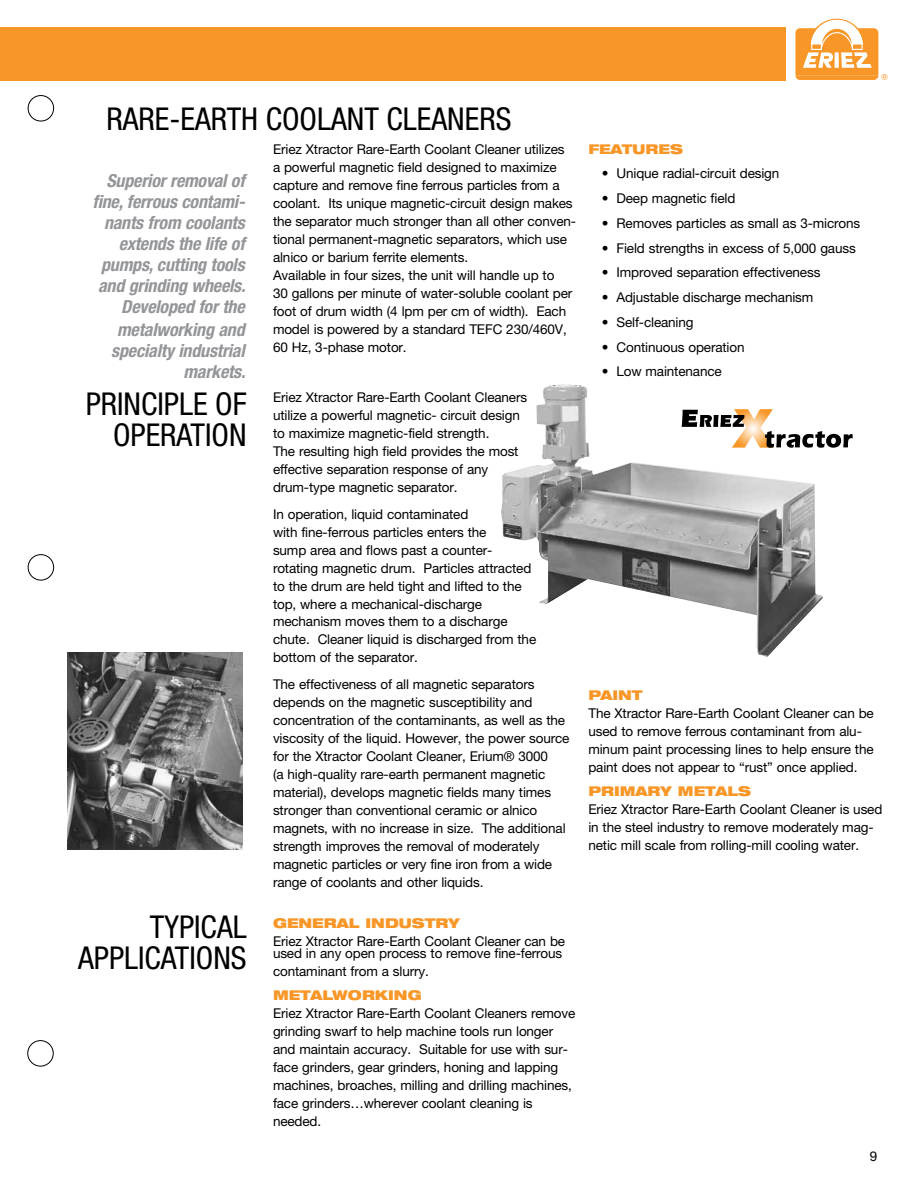
<style>
.page{position:relative;width:918px;height:1188px;background:#fff}
.page>*{position:absolute;margin:0;border:0;box-sizing:border-box;transform-origin:0 0}
.t1{font:condensed 31.5px/31.5px "Helvetica Neue LT Pro";color:#000;text-align:right}
.t2{font:italic 700 condensed 18px/21px "Helvetica Neue LT Pro";letter-spacing:-.01em;color:#939598;text-align:right}
.t3{font:13.5px/18px "Helvetica Neue LT Pro";letter-spacing:-.01em;color:#000}
.t4{font:900 expanded 13.5px "Helvetica Neue LT Pro";color:#f89728}
.t5{font:8.55px "Helvetica";color:#f89728}
</style>
<div class="page">
<svg style="left:795px;top:19px;width:83px;height:61px"></svg>
<div style="left:0;top:27px;width:785px;height:54px;background:#f89728"></div>
<div style="left:28px;top:95px;width:26px;height:26px;border:1px solid #000;border-radius:50%"></div>
<div style="left:28px;top:554px;width:26px;height:26px;border:1px solid #000;border-radius:50%"></div>
<div style="left:27px;top:1040px;width:27px;height:26px;border:1px solid #000;border-radius:50%"></div>
<svg style="left:823px;top:433px;width:29px;height:15px"></svg>
<img style="left:501px;top:384px;width:322px;height:273px">
<img style="left:67px;top:653px;width:176px;height:196px">
<h1 class="t1" style="left:106px;top:103px;width:106px">RARE -EARTH</h1>
<h1 class="t1" style="left:266px;top:103px;width:83px">COOLANT</h1>
<h1 class="t1" style="left:387px;top:103px;width:47px">CLEANER</h1>
<h1 class="t1" style="left:496px;top:103px;width:17px">S</h1>
<p class="t3" style="left:273px;top:140px;width:305px">Eriez Xtractor Rare-Earth Coolant Cleaner utilizes<br>a powerful magnetic field designed to maximize capture and remove fine ferrous particles from a coolant. Its unique magnetic-circuit design makes the separator much stronger than all other conven&shy;tional permanent-magnetic separators, which use alnico or barium ferrite elements.<br>Available in four sizes, the unit will handle up to<br>30 gallons per minute of water-soluble coolant per foot of drum width (4 lpm per cm of width). Each model is powered by a standard TEFC 230/460V, 60 Hz, 3-phase motor.</p>
<h1 class="t1" style="left:86px;top:388px;width:162px">PRINCIPLE OF<br>OPERATION</h1>
<h2 class="t2" style="left:93px;top:170px;width:154px">Superior removal of fine, ferrous contami&shy;nants from coolants extends the life of pumps, cutting tools and grinding wheels.<br>Developed for the</h2>
<h2 class="t2" style="left:111px;top:319px;width:136px">metalworking and specialty industrial markets.</h2>
<p class="t3" style="left:273px;top:388px;width:256px">Eriez Xtractor Rare-Earth Coolant Cleaners utilize a powerful magnetic- circuit design to maximize magnetic-field strength.<br>The resulting high field provides the most effective separation response of any drum-type magnetic separator.</p>
<p class="t3" style="left:273px;top:505px;width:265px">In operation, liquid contaminated<br>with fine-ferrous particles enters the<br>sump area and flows past a counter&shy;rotating magnetic drum. Particles attracted to the drum are held tight and lifted to the top, where a mechanical-discharge mechanism moves them to a discharge chute. Cleaner liquid is discharged from the bottom of the separator.</p>
<p class="t3" style="left:273px;top:676px;width:298px">The effectiveness of all magnetic separators depends on the magnetic susceptibility and concentration of the contaminants, as well as the viscosity of the liquid. However, the power source for the Xtractor Coolant Cleaner, Erium® 3000<br>(a high-quality rare-earth permanent magnetic material), develops magnetic fields many times stronger than conventional ceramic or alnico magnets, with no increase in size. The additional strength improves the removal of moderately magnetic particles or very fine iron from a wide range of coolants and other liquids.</p>
<p class="t4" style="left:273px;top:914px;width:188px">GENERAL INDUSTRY</p>
<p class="t3" style="left:273px;top:935px;width:294px;line-height:12px">Eriez Xtractor Rare-Earth Coolant Cleaner can be used in any open process to remove fine-ferrous</p>
<p class="t3" style="left:273px;top:962px;width:157px">contaminant from a slurry.</p>
<p class="t4" style="left:273px;top:987px;width:150px">METALWORKING</p>
<p class="t3" style="left:273px;top:1004px;width:304px">Eriez Xtractor Rare-Earth Coolant Cleaners remove grinding swarf to help machine tools run longer and maintain accuracy. Suitable for use with sur&shy;face grinders, gear grinders, honing and lapping machines, broaches, milling and drilling machines, face grinders…wherever coolant cleaning is needed.</p>
<h1 class="t1" style="left:78px;top:910px;width:168px">TYPICAL<br>APPLICATIONS</h1>
<p class="t5" style="left:882px;top:70px;width:8px">®</p>
<p class="t4" style="left:588px;top:140px;width:96px">FEATURES</p>
<p class="t3" style="left:602px;top:164px;width:179px">• Unique radial-circuit design</p>
<p class="t3" style="left:602px;top:189px;width:135px">• Deep magnetic field</p>
<p class="t3" style="left:602px;top:214px;width:260px">• Removes particles as small as 3-microns</p>
<p class="t3" style="left:602px;top:239px;width:255px">• Field strengths in excess of 5,000 gauss</p>
<p class="t3" style="left:602px;top:263px;width:220px">• Improved separation effectiveness</p>
<p class="t3" style="left:602px;top:288px;width:213px">• Adjustable discharge mechanism</p>
<p class="t3" style="left:602px;top:313px;width:93px">• Self-cleaning</p>
<p class="t3" style="left:602px;top:338px;width:144px">• Continuous operation</p>
<p class="t3" style="left:602px;top:362px;width:121px">• Low maintenance</p>
<p class="t4" style="left:588px;top:686px;width:56px">PAINT</p>
<p class="t3" style="left:588px;top:704px;width:287px">The Xtractor Rare-Earth Coolant Cleaner can be used to remove ferrous contaminant from alu&shy;minum paint processing lines to help ensure the paint does not appear to “rust” once applied.</p>
<p class="t4" style="left:588px;top:783px;width:164px">PRIMARY METALS</p>
<p class="t3" style="left:588px;top:800px;width:296px">Eriez Xtractor Rare-Earth Coolant Cleaner is used in the steel industry to remove moderately mag&shy;netic mill scale from rolling-mill cooling water.</p>
<p class="t3" style="left:870px;top:1147px;width:9px">9</p>
</div>
